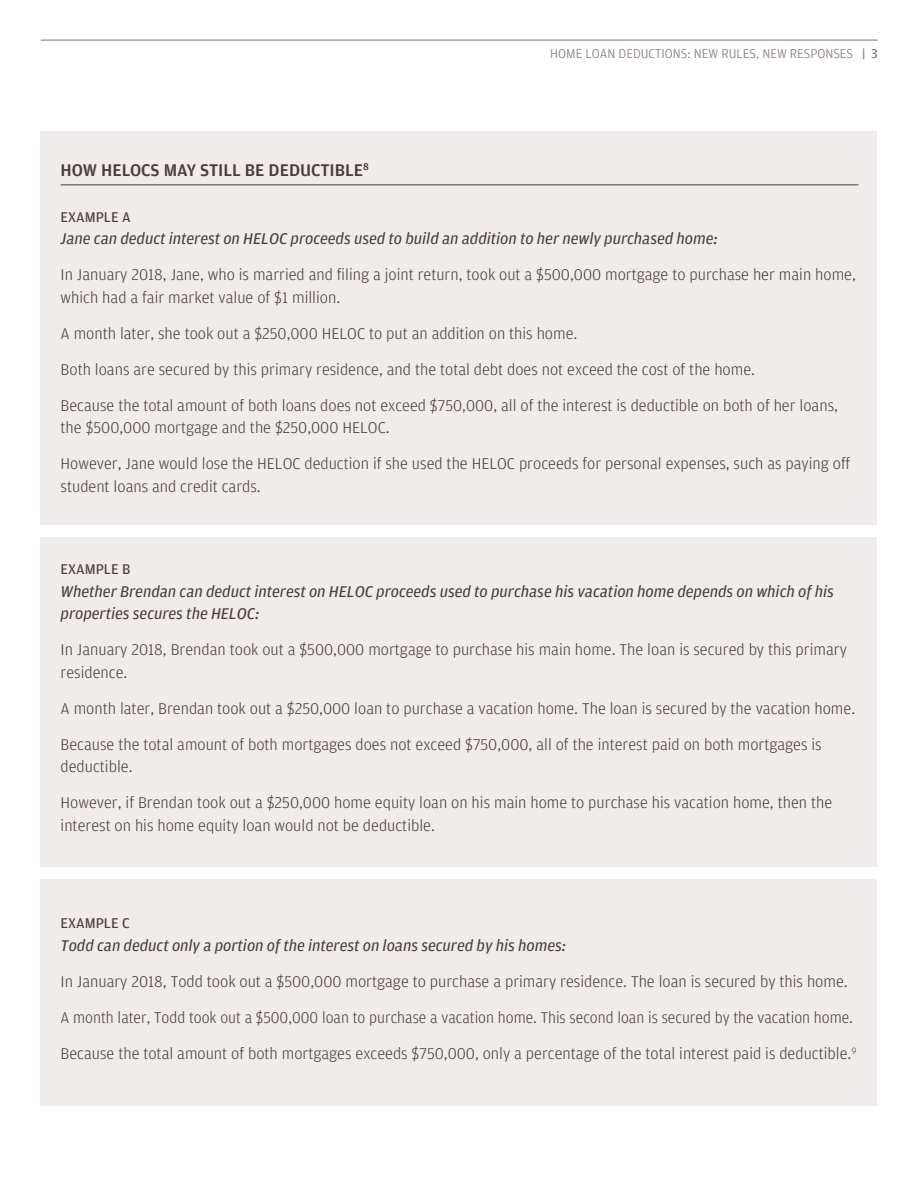
<style>
.page{position:relative;width:918px;height:1188px;background:#fff}
.page>*{position:absolute;margin:0;border:0;box-sizing:border-box;transform-origin:0 0}
.Sub_Heading_12_14{font:500 18px "Amplitude";color:#4b3e38}
.Body_Copy_10_13{font:300 16.5px/22.5px "Amplitude";color:#4b3e38}
.Body_Copy_10_13-2{font:italic 16.5px/22.5px "Amplitude";color:#4b3e38}
.Body_Copy_10_13-3{font:300 16.5px "Amplitude";color:#4b3e38;scale:.96 1}
.Body_Copy_10_13-4{font:15px "Amplitude";color:#4b3e38}
.Intro_Title_Line_9_1{font:300 13.5px "Amplitude";color:#7d726d}
.s1{font-weight:400}
</style>
<div class="page">
<hr style="left:41px;top:40px;width:837px;height:1px;background:#7d726d">
<div style="left:40px;top:131px;width:837px;height:975px;background:#f0ecec"></div>
<hr style="left:61px;top:184px;width:797px;height:1px;background:#4b3e38">
<div style="left:29px;top:525px;width:848px;height:12px;background:#fff"></div>
<div style="left:29px;top:867px;width:848px;height:12px;background:#fff"></div>
<p class="Intro_Title_Line_9_1" style="left:550px;top:45px;width:329px">HOME LOAN DEDUCTIONS: NEW RULES, NEW RESPONSES <span class="s1">| 3</span></p>
<p class="Sub_Heading_12_14" style="left:61px;top:159px;width:310px">HOW HELOCS MAY STILL BE DEDUCTIBLE<sup>8</sup></p>
<p class="Body_Copy_10_13-4" style="left:61px;top:207px;width:72px">EXAMPLE A</p>
<p class="Body_Copy_10_13-2" style="left:61px;top:228px;width:659px">Jane can deduct interest on HELOC proceeds used to build an addition to her newly purchased home:</p>
<p class="Body_Copy_10_13" style="left:61px;top:263px;width:797px">In January 2018, Jane, who is married and filing a joint return, took out a $500,000 mortgage to purchase her main home, which had a fair market value of $1 million.</p>
<p class="Body_Copy_10_13" style="left:61px;top:321px;width:518px">A month later, she took out a $250,000 HELOC to put an addition on this home.</p>
<p class="Body_Copy_10_13" style="left:61px;top:357px;width:696px">Both loans are secured by this primary residence, and the total debt does not exceed the cost of the home.</p>
<p class="Body_Copy_10_13" style="left:61px;top:393px;width:779px">Because the total amount of both loans does not exceed $750,000, all of the interest is deductible on both of her loans, the $500,000 mortgage and the $250,000 HELOC.</p>
<p class="Body_Copy_10_13" style="left:61px;top:452px;width:791px">However, Jane would lose the HELOC deduction if she used the HELOC proceeds for personal expenses, such as paying off student loans and credit cards.</p>
<p class="Body_Copy_10_13-4" style="left:61px;top:560px;width:71px">EXAMPLE B</p>
<p class="Body_Copy_10_13-2" style="left:61px;top:581px;width:775px">Whether Brendan can deduct interest on HELOC proceeds used to purchase his vacation home depends on which of his properties secures the HELOC:</p>
<p class="Body_Copy_10_13" style="left:61px;top:638px;width:788px">In January 2018, Brendan took out a $500,000 mortgage to purchase his main home. The loan is secured by this primary residence.</p>
<p class="Body_Copy_10_13" style="left:61px;top:697px;width:796px">A month later, Brendan took out a $250,000 loan to purchase a vacation home. The loan is secured by the vacation home.</p>
<p class="Body_Copy_10_13" style="left:61px;top:733px;width:763px">Because the total amount of both mortgages does not exceed $750,000, all of the interest paid on both mortgages is deductible.</p>
<p class="Body_Copy_10_13" style="left:61px;top:791px;width:773px">However, if Brendan took out a $250,000 home equity loan on his main home to purchase his vacation home, then the interest on his home equity loan would not be deductible.</p>
<p class="Body_Copy_10_13-4" style="left:61px;top:914px;width:71px">EXAMPLE C</p>
<p class="Body_Copy_10_13-2" style="left:61px;top:935px;width:507px">Todd can deduct only a portion of the interest on loans secured by his homes:</p>
<p class="Body_Copy_10_13" style="left:61px;top:970px;width:789px">In January 2018, Todd took out a $500,000 mortgage to purchase a primary residence. The loan is secured by this home.</p>
<p class="Body_Copy_10_13-3" style="left:61px;top:1007px;width:827px">A month later, Todd took out a $500,000 loan to purchase a vacation home. This second loan is secured by the vacation home.</p>
<p class="Body_Copy_10_13" style="left:61px;top:1042px;width:797px">Because the total amount of both mortgages exceeds $750,000, only a percentage of the total interest paid is deductible.<sup>9</sup></p>
</div>
